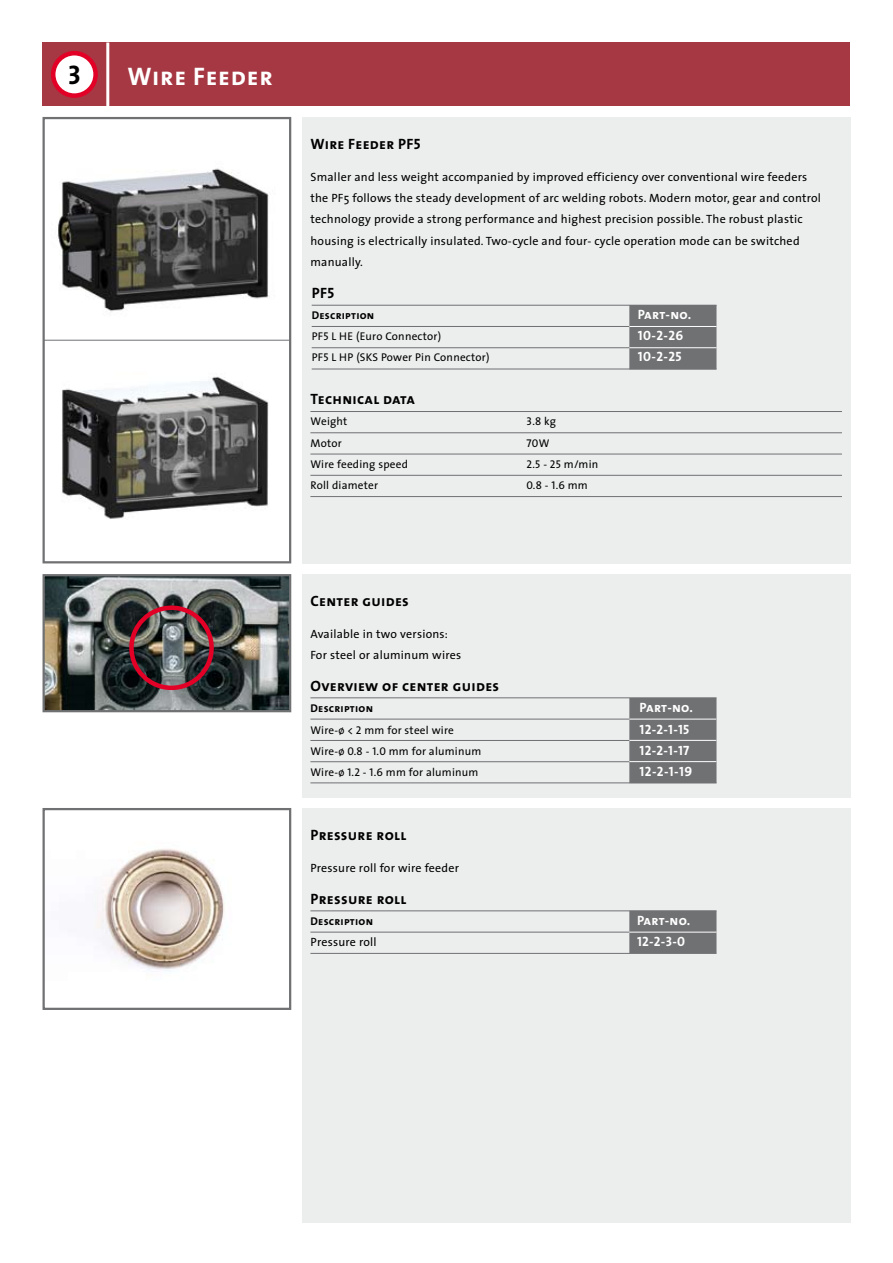
<style>
.page{position:relative;width:893px;height:1263px;background:#fff}
.page>*{position:absolute;margin:0;border:0;box-sizing:border-box;transform-origin:0 0}
.t1{font:27px "The Sans Bold Caps";color:#000}
.t2{font:25.5px "The Sans Bold Caps";letter-spacing:.03em;color:#fff}
.t3{font:15px "The Sans Bold Caps";letter-spacing:.02em;color:#000}
.t4{font:13.5px/21.3px "The Sans Bold Caps";letter-spacing:.02em;color:#fff}
.t5{font:12px/21.3px "The Sans";letter-spacing:.02em;color:#000}
.t6{font:11.25px/21.3px "The Sans";letter-spacing:.02em;color:#000}
.t7{font:11.25px "The Sans Bold Caps";letter-spacing:.02em;color:#000}
.t8{font:11.25px "The Sans Caps";color:#000}
.s1{font-family:"The Sans Caps"}
.s2{font-family:"The Sans"}
</style>
<div class="page">
<div style="left:302px;top:808px;width:548px;height:414px;background:#eceded"></div>
<img style="left:95px;top:849px;width:130px;height:123px">
<div style="left:43px;top:808px;width:248px;height:202px;border:2px solid #707173"></div>
<div style="left:629px;top:911px;width:87px;height:42px;background:#707173"></div>
<hr style="left:310px;top:932px;width:319px;height:1px;background:#707173">
<hr style="left:310px;top:953px;width:406px;height:1px;background:#707173">
<hr style="left:310px;top:910px;width:406px;height:1px;background:#707173">
<hr style="left:629px;top:932px;width:87px;height:1px;background:#fff">
<div style="left:302px;top:574px;width:548px;height:223px;background:#eceded"></div>
<hr style="left:310px;top:697px;width:406px;height:1px;background:#707173">
<hr style="left:310px;top:719px;width:406px;height:1px;background:#707173">
<hr style="left:310px;top:740px;width:406px;height:1px;background:#707173">
<hr style="left:310px;top:761px;width:406px;height:1px;background:#707173">
<hr style="left:310px;top:783px;width:406px;height:1px;background:#707173">
<img style="left:46px;top:577px;width:242px;height:132px">
<div style="left:43px;top:574px;width:248px;height:138px;border:2px solid #707173"></div>
<svg style="left:629px;top:697px;width:88px;height:87px;background:#737476"></svg>
<hr style="left:629px;top:719px;width:87px;height:1px;background:#fff">
<hr style="left:629px;top:740px;width:87px;height:1px;background:#fff">
<hr style="left:629px;top:761px;width:87px;height:1px;background:#fff">
<div style="left:129px;top:605px;width:85px;height:85px;border:4px solid #e20026;border-radius:50%"></div>
<img style="left:62px;top:376px;width:207px;height:143px">
<img style="left:46px;top:168px;width:240px;height:172px">
<div style="left:43px;top:117px;width:248px;height:446px;border:2px solid #707173"></div>
<div style="left:43px;top:43px;width:807px;height:63px;background:#a63843"></div>
<hr style="left:106px;top:43px;width:3px;height:63px;background:#fff">
<svg style="left:53px;top:53px;width:43px;height:43px"></svg>
<div style="left:51px;top:51px;width:47px;height:47px;border:4px solid #e20026;border-radius:50%"></div>
<div style="left:302px;top:117px;width:548px;height:446px;background:#eceded"></div>
<div style="left:629px;top:305px;width:87px;height:64px;background:#707173"></div>
<hr style="left:312px;top:305px;width:404px;height:1px;background:#707173">
<hr style="left:312px;top:326px;width:404px;height:1px;background:#707173">
<hr style="left:312px;top:347px;width:404px;height:1px;background:#707173">
<hr style="left:312px;top:369px;width:404px;height:1px;background:#707173">
<hr style="left:629px;top:326px;width:87px;height:1px;background:#fff">
<hr style="left:629px;top:347px;width:87px;height:1px;background:#fff">
<hr style="left:43px;top:340px;width:247px;height:1px;background:#707173">
<hr style="left:310px;top:411px;width:532px;height:1px;background:#707173">
<hr style="left:310px;top:432px;width:532px;height:1px;background:#707173">
<hr style="left:310px;top:454px;width:532px;height:1px;background:#707173">
<hr style="left:310px;top:475px;width:532px;height:1px;background:#707173">
<hr style="left:310px;top:496px;width:532px;height:1px;background:#707173">
<h1 class="t1" style="left:68px;top:52px;width:14px">3</h1>
<h2 class="t2" style="left:128px;top:55px;width:147px">Wire Feeder</h2>
<p class="t3" style="left:310px;top:131px;width:112px">Wire Feeder PF5</p>
<p class="t5" style="left:310px;top:166px;width:512px">Smaller and less weight accompanied by improved efficiency over conventional wire feeders the PF5 follows the steady development of arc welding robots. Modern motor, gear and control technology provide a strong performance and highest precision possible. The robust plastic housing is electrically insulated. Two-cycle and four- cycle operation mode can be switched manually.</p>
<p class="t3" style="left:312px;top:280px;width:24px">PF5</p>
<p class="t7" style="left:312px;top:306px;width:64px">Description</p>
<p class="t6" style="left:312px;top:325px;width:179px">PF<span class="s1">5</span> L HE (Euro Connector)<br>PF<span class="s1">5</span> L HP (SKS Power Pin Connector)</p>
<p class="t4" style="left:638px;top:303px;width:55px">Part-no.<br>10-2-26<br>10-2-25</p>
<p class="t3" style="left:311px;top:386px;width:106px">Technical data</p>
<p class="t6" style="left:311px;top:410px;width:38px">Weight</p>
<p class="t8" style="left:527px;top:412px;width:31px">3.8 <span class="s2">kg</span></p>
<p class="t6" style="left:311px;top:432px;width:33px">Motor</p>
<p class="t8" style="left:527px;top:433px;width:24px">70<span class="s2">W</span></p>
<p class="t6" style="left:311px;top:453px;width:99px">Wire feeding speed</p>
<p class="t8" style="left:527px;top:455px;width:73px">2.5 - 25 <span class="s2">m/min</span></p>
<p class="t6" style="left:311px;top:474px;width:69px">Roll diameter</p>
<p class="t8" style="left:527px;top:476px;width:63px">0.8 - 1.6 <span class="s2">mm</span></p>
<p class="t3" style="left:310px;top:588px;width:100px">Center guides</p>
<p class="t5" style="left:310px;top:623px;width:152px">Available in two versions:<br>For steel or aluminum wires</p>
<p class="t3" style="left:311px;top:673px;width:190px">Overview of center guides</p>
<p class="t7" style="left:311px;top:699px;width:64px">Description</p>
<p class="t6" style="left:311px;top:719px;width:172px">Wire-ø &lt; <span class="s1">2</span> mm for steel wire<br>Wire-ø <span class="s1">0.8 - 1.0</span> mm for aluminum<br>Wire-ø <span class="s1">1.2 - 1.6</span> mm for aluminum</p>
<p class="t3" style="left:310px;top:822px;width:97px">Pressure roll</p>
<p class="t5" style="left:310px;top:857px;width:150px">Pressure roll for wire feeder</p>
<p class="t3" style="left:311px;top:886px;width:97px">Pressure roll</p>
<p class="t7" style="left:311px;top:912px;width:64px">Description</p>
<p class="t5" style="left:311px;top:931px;width:68px">Pressure roll</p>
<p class="t4" style="left:640px;top:697px;width:55px">Part-no.<br>12-2-1-15<br>12-2-1-17<br>12-2-1-19</p>
<p class="t4" style="left:637px;top:909px;width:55px">Part-no.<br>12-2-3-0</p>
</div>
